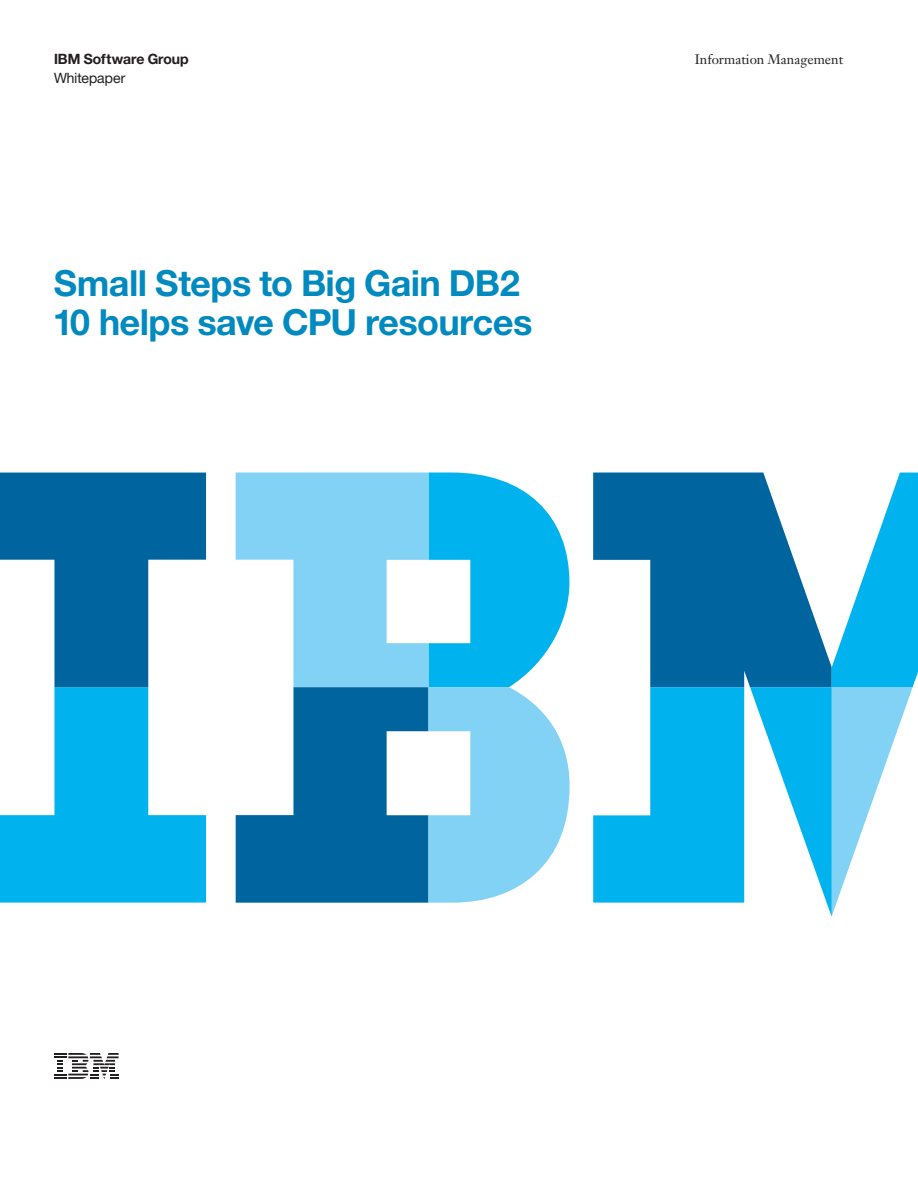
<style>
.page{position:relative;width:918px;height:1188px;background:#fff}
.page>*{position:absolute;margin:0;border:0;box-sizing:border-box;transform-origin:0 0}
._1A_title__color{font:36px/39px "Helv Neue Boldfor IBM";color:#008ac0}
._0A_business_unit{font:14.25px "Helv Neue Boldfor IBM";color:#231f20}
._0A_collateral_type{font:14.25px "Helv Neue Romanfor IBM";color:#231f20}
._0B_industry_area{font:13.5px "Janson Text LT Pro";color:#231f20}
</style>
<div class="page">
<svg style="left:0;top:687px;width:206px;height:216px;fill:#00b3ee"></svg>
<svg style="left:593px;top:473px;width:239px;height:214px;fill:#00649e"></svg>
<svg style="left:0;top:473px;width:206px;height:214px;fill:#00649e"></svg>
<svg style="left:593px;top:687px;width:239px;height:229px;fill:#00b3ee"></svg>
<svg style="left:832px;top:473px;width:86px;height:442px"></svg>
<svg style="left:236px;top:473px;width:334px;height:430px"></svg>
<svg style="left:54px;top:1053px;width:65px;height:26px"></svg>
<p class="_0A_business_unit" style="left:54px;top:50px;width:136px">IBM Software Group</p>
<p class="_0B_industry_area" style="left:695px;top:51px;width:150px">Information Management</p>
<p class="_0A_collateral_type" style="left:54px;top:69px;width:73px">Whitepaper</p>
<p class="_1A_title__color" style="left:54px;top:262px;width:480px">Small Steps to Big Gain DB2<br>10 helps save CPU resources</p>
</div>
